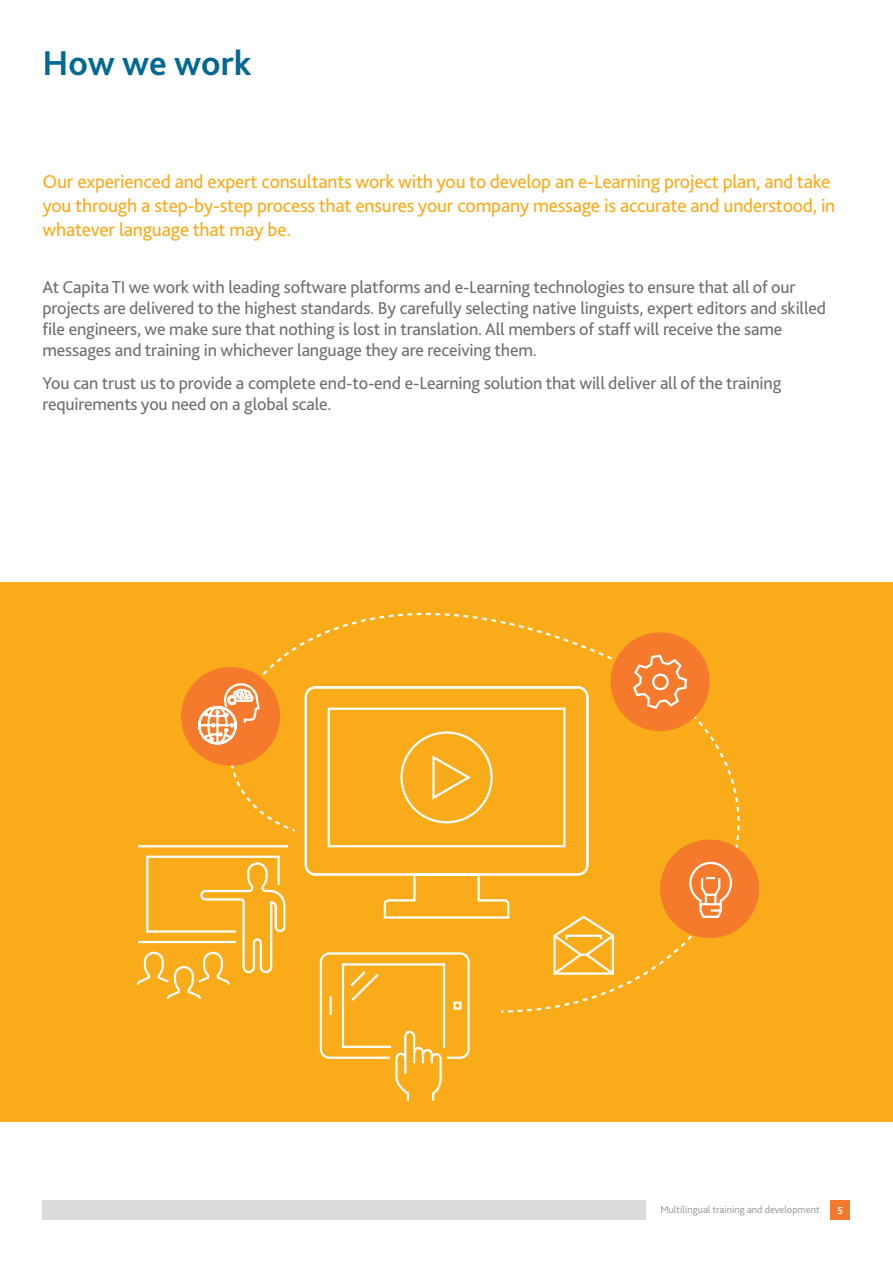
<style>
.page{position:relative;width:893px;height:1263px;background:#fff}
.page>*{position:absolute;margin:0;border:0;box-sizing:border-box;transform-origin:0 0}
.t1{font:700 36px "Bliss 2";color:#006893}
.Sub_Text{font:19.5px/24px "Bliss 2";letter-spacing:-.01em;color:#faab1a}
.Body{font:18px/21px "Bliss 2";letter-spacing:-.01em;color:#6c6f73}
.t2{font:300 10.5px "Bliss 2";color:#8c968e}
.t3{font:700 10.5px "Bliss 2";color:#fff}
</style>
<div class="page">
<div style="left:43px;top:1200px;width:603px;height:20px;background:#dadbdd"></div>
<div style="left:831px;top:1201px;width:19px;height:19px;background:#f4792d"></div>
<div style="left:0;top:583px;width:893px;height:539px;background:#faab1a"></div>
<svg style="left:136px;top:845px;width:334px;height:214px"></svg>
<svg style="left:341px;top:1014px;width:105px;height:87px"></svg>
<svg style="left:143px;top:582px;width:456px;height:247px"></svg>
<svg style="left:606px;top:655px;width:153px;height:338px"></svg>
<svg style="left:290px;top:650px;width:316px;height:364px"></svg>
<div style="left:181px;top:667px;width:99px;height:99px;background:#f57a2b;border-radius:50%"></div>
<div style="left:611px;top:632px;width:99px;height:99px;background:#f57a2b;border-radius:50%"></div>
<div style="left:660px;top:839px;width:99px;height:99px;background:#f57a2b;border-radius:50%"></div>
<svg style="left:198px;top:683px;width:62px;height:62px"></svg>
<svg style="left:631px;top:653px;width:102px;height:266px"></svg>
<p class="t1" style="left:43px;top:41px;width:211px">How we work</p>
<p class="Sub_Text" style="left:43px;top:169px;width:794px">Our experienced and expert consultants work with you to develop an e-Learning project plan, and take you through a step-by-step process that ensures your company message is accurate and understood, in whatever language that may be.</p>
<p class="Body" style="left:43px;top:276px;width:785px">At Capita TI we work with leading software platforms and e-Learning technologies to ensure that all of our projects are delivered to the highest standards. By carefully selecting native linguists, expert editors and skilled file engineers, we make sure that nothing is lost in translation. All members of staff will receive the same messages and training in whichever language they are receiving them.</p>
<p class="Body" style="left:43px;top:372px;width:740px">You can trust us to provide a complete end-to-end e-Learning solution that will deliver all of the training requirements you need on a global scale.</p>
<p class="t2" style="left:660px;top:1203px;width:161px">Multilingual training and development</p>
<p class="t3" style="left:837px;top:1204px;width:7px">5</p>
</div>
